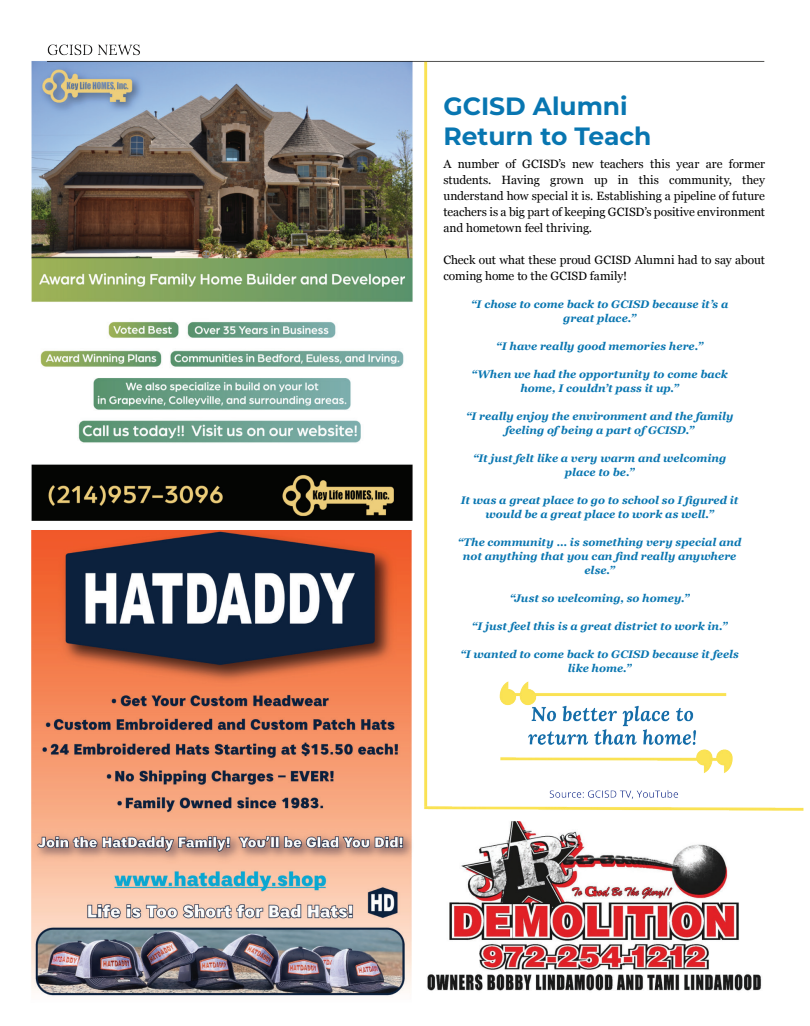
<style>
.page{position:relative;width:810px;height:1026px;background:#fff}
.page>*{position:absolute;margin:0;border:0;box-sizing:border-box;transform-origin:0 0}
.t1{font:700 25px/30px "Montserrat";color:#0876b1}
.t2{font:12px/16px "Georgia";letter-spacing:-.005em;color:#000;text-align:justify}
.t3{font:italic 700 11px/14px "Georgia";color:#0976b1;text-align:center}
</style>
<div class="page">
<img style="left:31px;top:44px;width:773px;height:953px">
<h1 class="t1" style="left:443px;top:90px;width:210px">GCISD Alumni<br>Return to Teach</h1>
<p class="t2" style="left:443px;top:155px;width:323px">A number of GCISD’s new teachers this year are former students. Having grown up in this community, they understand how special it is. Establishing a pipeline of future teachers is a big part of keeping GCISD’s positive environment and hometown feel thriving.</p>
<p class="t2" style="left:443px;top:251px;width:323px">Check out what these proud GCISD Alumni had to say about coming home to the GCISD family!</p>
<p class="t3" style="left:471px;top:297px;width:259px">“I chose to come back to GCISD because it’s a great place.”</p>
<p class="t3" style="left:496px;top:339px;width:208px">“I have really good memories here.”</p>
<p class="t3" style="left:472px;top:366px;width:258px">“When we had the opportunity to come back home, I couldn’t pass it up.”</p>
<p class="t3" style="left:466px;top:408px;width:269px">“I really enjoy the environment and the family feeling of being a part of GCISD.”</p>
<p class="t3" style="left:473px;top:450px;width:255px">“It just felt like a very warm and welcoming place to be.”</p>
<p class="t3" style="left:461px;top:492px;width:279px">It was a great place to go to school so I figured it would be a great place to work as well.”</p>
<p class="t3" style="left:458px;top:534px;width:285px">“The community … is something very special and not anything that you can find really anywhere else.”</p>
<p class="t3" style="left:510px;top:590px;width:181px">“Just so welcoming, so homey.”</p>
<p class="t3" style="left:472px;top:618px;width:257px">“I just feel this is a great district to work in.”</p>
<p class="t3" style="left:460px;top:646px;width:280px">“I wanted to come back to GCISD because it feels like home.”</p>
</div>
